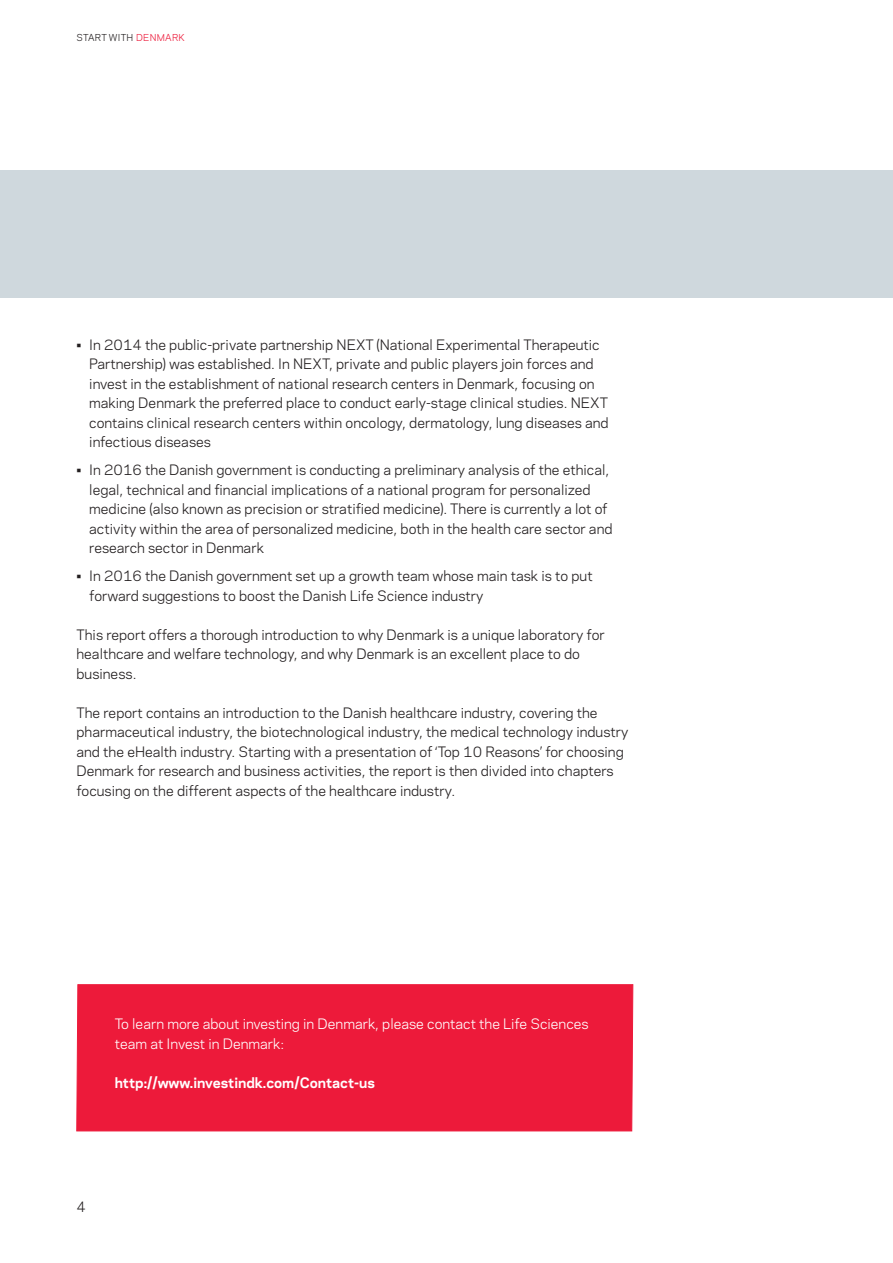
<style>
.page{position:relative;width:893px;height:1263px;background:#fff}
.page>*{position:absolute;margin:0;border:0;box-sizing:border-box;transform-origin:0 0}
.bullet_indents{font:13.5px/19.5px "Galaxie Polaris";color:#231f20}
.Body_text{font:13.5px/19.5px "Galaxie Polaris";color:#231f20}
.Body_text___Black{font:13.5px/19.5px "Galaxie Polaris";color:#fff}
.Body_text-2{font:700 13.5px "Galaxie Polaris";color:#fff}
.t1{font:9px "Galaxie Polaris";letter-spacing:.03em;color:#231f20}
.s1{color:#ed1a3a}
</style>
<div class="page">
<div style="left:0;top:170px;width:893px;height:128px;background:#cfd8dd"></div>
<div style="left:76px;top:984px;width:557px;height:147px;background:#ed1a3a"></div>
<p class="t1" style="left:77px;top:31px;width:110px">START WITH <span class="s1">DENMARK</span></p>
<p class="bullet_indents" style="left:89px;top:334px;width:521px;text-indent:-13px">• In 2014 the public-private partnership NEXT (National Experimental Therapeutic Partnership) was established. In NEXT, private and public players join forces and invest in the establishment of national research centers in Denmark, focusing on making Denmark the preferred place to conduct early-stage clinical studies. NEXT contains clinical research centers within oncology, dermatology, lung diseases and infectious diseases</p>
<p class="bullet_indents" style="left:89px;top:460px;width:525px;text-indent:-13px">• In 2016 the Danish government is conducting a preliminary analysis of the ethical, legal, technical and financial implications of a national program for personalized medicine (also known as precision or stratified medicine). There is currently a lot of activity within the area of personalized medicine, both in the health care sector and research sector in Denmark</p>
<p class="bullet_indents" style="left:89px;top:566px;width:505px;text-indent:-13px">• In 2016 the Danish government set up a growth team whose main task is to put forward suggestions to boost the Danish Life Science industry</p>
<p class="Body_text" style="left:77px;top:624px;width:530px">This report offers a thorough introduction to why Denmark is a unique laboratory for healthcare and welfare technology, and why Denmark is an excellent place to do business.</p>
<p class="Body_text" style="left:77px;top:702px;width:553px">The report contains an introduction to the Danish healthcare industry, covering the pharmaceutical industry, the biotechnological industry, the medical technology industry and the eHealth industry. Starting with a presentation of ‘Top 10 Reasons’ for choosing Denmark for research and business activities, the report is then divided into chapters focusing on the different aspects of the healthcare industry.</p>
<p class="Body_text___Black" style="left:115px;top:1013px;width:475px">To learn more about investing in Denmark, please contact the Life Sciences team at Invest in Denmark:</p>
<p class="Body_text-2" style="left:115px;top:1072px;width:262px">http://www.investindk.com/Contact-us</p>
<p class="bullet_indents" style="left:77px;top:1196px;width:11px">4</p>
</div>
